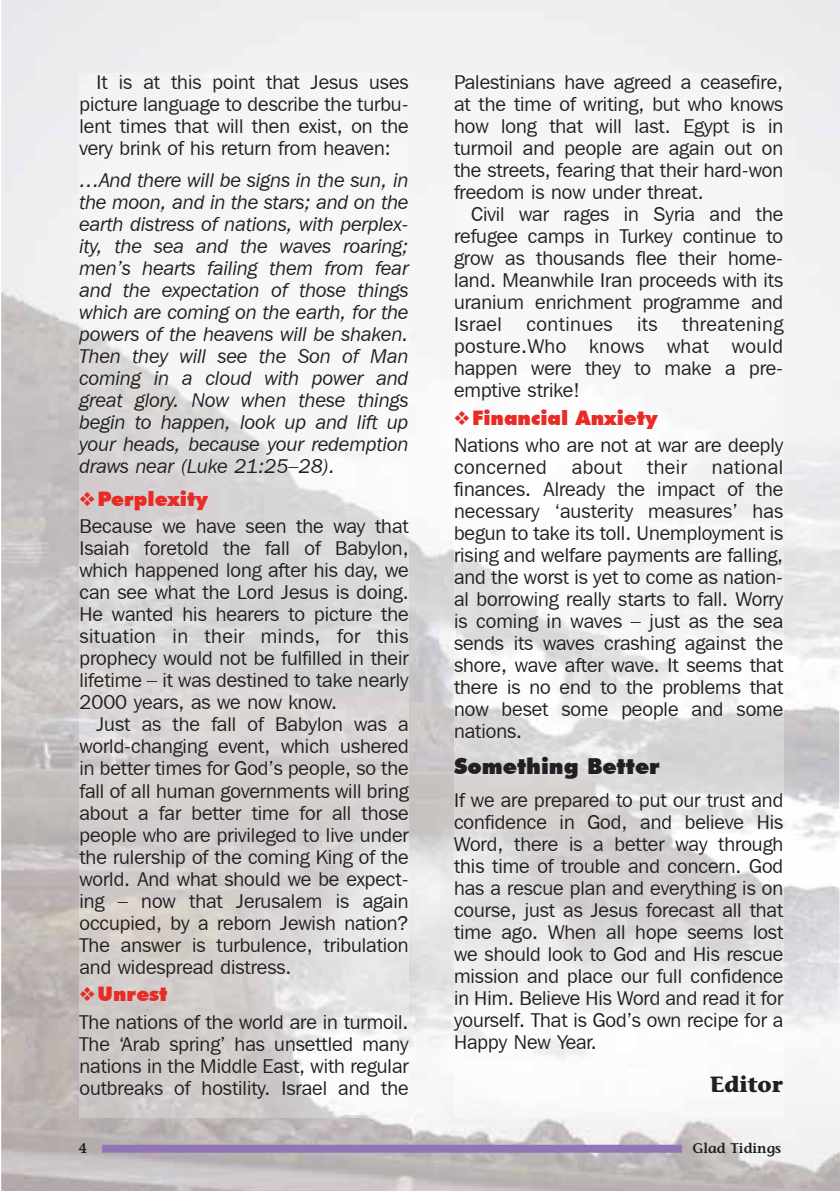
<style>
.page{position:relative;width:840px;height:1191px;background:#fff}
.page>*{position:absolute;margin:0;border:0;box-sizing:border-box;transform-origin:0 0}
.t1{font:900 22px "Futura BT";color:#231f20}
.t2{font:700 22px "Stone Informal";color:#231f20}
.t3{font:20px/22px "Franklin Gothic IT Cby BT";color:#231f20;text-align:justify}
.t4{font:italic 20px/22px "Franklin Gothic IT Cby BT";color:#231f20;text-align:justify}
.t5{font:900 20px "Futura BT";color:#e82b25}
.t6{font:600 14px "Stone Informal";color:#231f20}
</style>
<div class="page">
<img style="left:1px;top:0;width:838px;height:1191px">
<img style="left:838px;top:682px;width:1px;height:509px">
<div style="left:102px;top:1144px;width:579px;height:8px;background:#9176b5"></div>
<img style="left:454px;top:74px;width:328px;height:1043px">
<img style="left:79px;top:74px;width:329px;height:1043px">
<p class="t3" style="left:79px;top:71px;width:330px;text-indent:17px">It is at this point that Jesus uses picture language to describe the turbu&shy;lent times that will then exist, on the very brink of his return from heaven:</p>
<p class="t4" style="left:79px;top:168px;width:330px">…And there will be signs in the sun, in the moon, and in the stars; and on the earth distress of nations, with perplex&shy;ity, the sea and the waves roaring; men’s hearts failing them from fear and the expectation of those things which are coming on the earth, for the powers of the heavens will be shaken.<br>Then they will see the Son of Man coming in a cloud with power and great glory. Now when these things begin to happen, look up and lift up your heads, because your redemption draws near (Luke 21:25–28).</p>
<p class="t5" style="left:79px;top:486px;width:130px">❖Perplexity</p>
<p class="t3" style="left:79px;top:515px;width:330px">Because we have seen the way that Isaiah foretold the fall of Babylon, which happened long after his day, we can see what the Lord Jesus is doing.<br>He wanted his hearers to picture the situation in their minds, for this prophecy would not be fulfilled in their lifetime – it was destined to take nearly 2000 years, as we now know.</p>
<p class="t3" style="left:79px;top:713px;width:330px;text-indent:17px">Just as the fall of Babylon was a world-changing event, which ushered in better times for God’s people, so the fall of all human governments will bring about a far better time for all those people who are privileged to live under the rulership of the coming King of the world. And what should we be expect&shy;ing – now that Jerusalem is again occupied, by a reborn Jewish nation?<br>The answer is turbulence, tribulation and widespread distress.</p>
<p class="t5" style="left:79px;top:981px;width:89px">❖Unrest</p>
<p class="t3" style="left:79px;top:1010px;width:330px">The nations of the world are in turmoil.<br>The ‘Arab spring’ has unsettled many nations in the Middle East, with regular outbreaks of hostility. Israel and the</p>
<p class="t3" style="left:454px;top:71px;width:330px">Palestinians have agreed a ceasefire, at the time of writing, but who knows how long that will last. Egypt is in turmoil and people are again out on the streets, fearing that their hard-won freedom is now under threat.</p>
<p class="t3" style="left:454px;top:203px;width:330px;text-indent:17px">Civil war rages in Syria and the refugee camps in Turkey continue to grow as thousands flee their home&shy;land. Meanwhile Iran proceeds with its uranium enrichment programme and Israel continues its threatening posture.Who knows what would happen were they to make a pre&shy;emptive strike!</p>
<p class="t5" style="left:454px;top:405px;width:205px">❖Financial Anxiety</p>
<p class="t3" style="left:454px;top:434px;width:330px">Nations who are not at war are deeply concerned about their national finances. Already the impact of the necessary ‘austerity measures’ has begun to take its toll. Unemployment is rising and welfare payments are falling, and the worst is yet to come as nation&shy;al borrowing really starts to fall. Worry is coming in waves – just as the sea sends its waves crashing against the shore, wave after wave. It seems that there is no end to the problems that now beset some people and some nations.</p>
<p class="t1" style="left:454px;top:752px;width:207px">Something Better</p>
<p class="t3" style="left:454px;top:788px;width:330px">If we are prepared to put our trust and confidence in God, and believe His Word, there is a better way through this time of trouble and concern. God has a rescue plan and everything is on course, just as Jesus forecast all that time ago. When all hope seems lost we should look to God and His rescue mission and place our full confidence in Him. Believe His Word and read it for yourself. That is God’s own recipe for a Happy New Year.</p>
<p class="t2" style="left:709px;top:1075px;width:75px">Editor</p>
<p class="t6" style="left:79px;top:1143px;width:10px">4</p>
<p class="t6" style="left:692px;top:1143px;width:90px">Glad Tidings</p>
</div>
